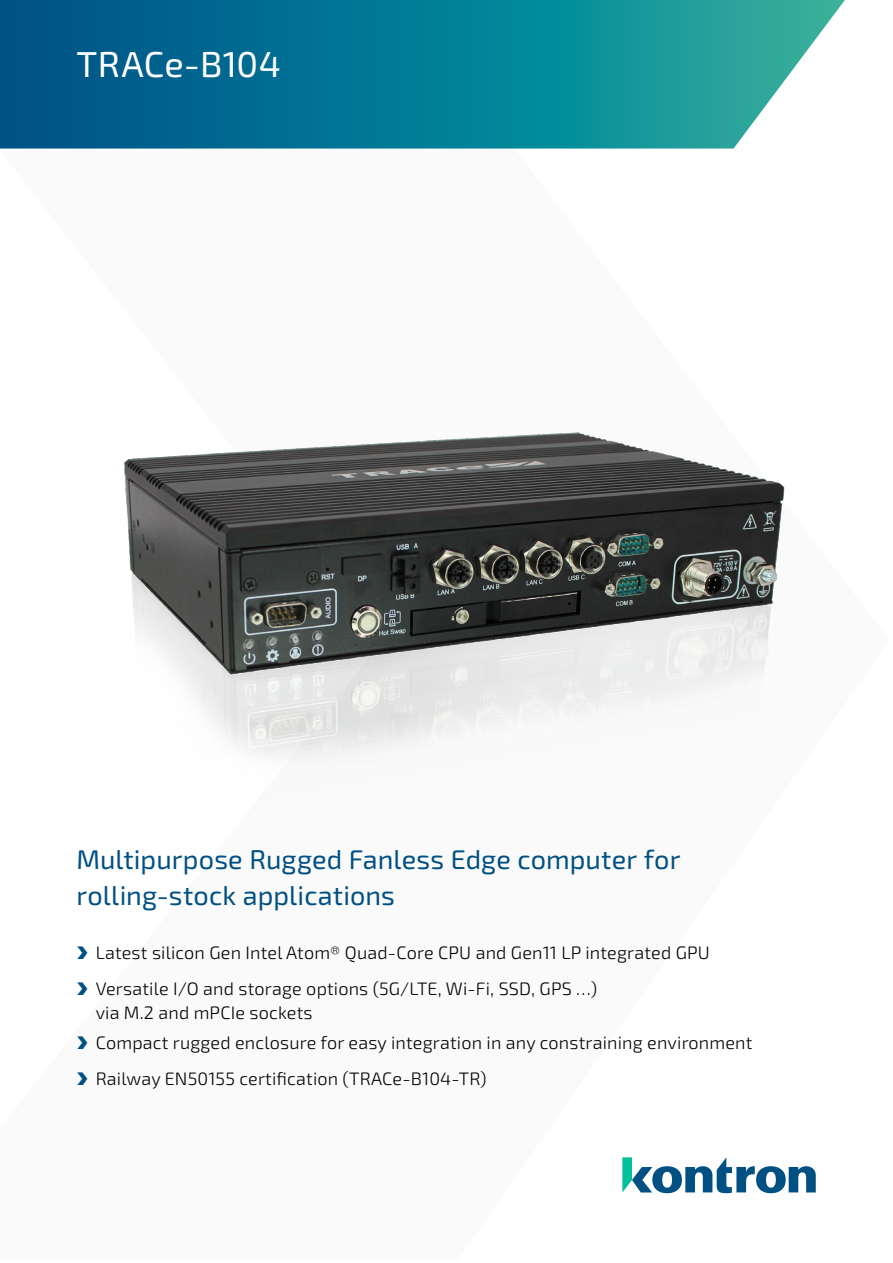
<style>
.page{position:relative;width:893px;height:1263px;background:#fff}
.page>*{position:absolute;margin:0;border:0;box-sizing:border-box;transform-origin:0 0}
.t1{font:36px "Sn T";letter-spacing:.01em;color:#fff}
.t2{font:27px/36px "Sn T";letter-spacing:.005em;color:#005083}
.t3{font:300 18px/36px "Sn T";letter-spacing:.01em;color:#000}
.s1{font-family:"Arrow";font-weight:400;color:#005083}
</style>
<div class="page">
<svg style="left:622px;top:1157px;width:194px;height:36px"></svg>
<img style="left:124px;top:432px;width:661px;height:330px">
<svg style="left:0;top:0;width:845px;height:149px;background:#19849b"></svg>
<h1 class="t1" style="left:77px;top:43px;width:206px">TRACe-B104</h1>
<h2 class="t2" style="left:77px;top:842px;width:605px">Multipurpose Rugged Fanless Edge computer for rolling-stock applications</h2>
<p class="t3" style="left:77px;top:935px;width:635px"><span class="s1">*</span> Latest silicon Gen Intel Atom® Quad-Core CPU and Gen11 LP integrated GPU <span class="s1">*</span> Versatile I/O and storage options (5G/LTE, Wi-Fi, SSD, GPS …)</p>
<p class="t3" style="left:77px;top:998px;width:677px;line-height:30px;text-indent:19px">via M.2 and mPCIe sockets<br><span class="s1">*</span> Compact rugged enclosure for easy integration in any constraining environment</p>
<p class="t3" style="left:77px;top:1061px;width:411px"><span class="s1">*</span> Railway EN50155 certification (TRACe-B104-TR)</p>
</div>
